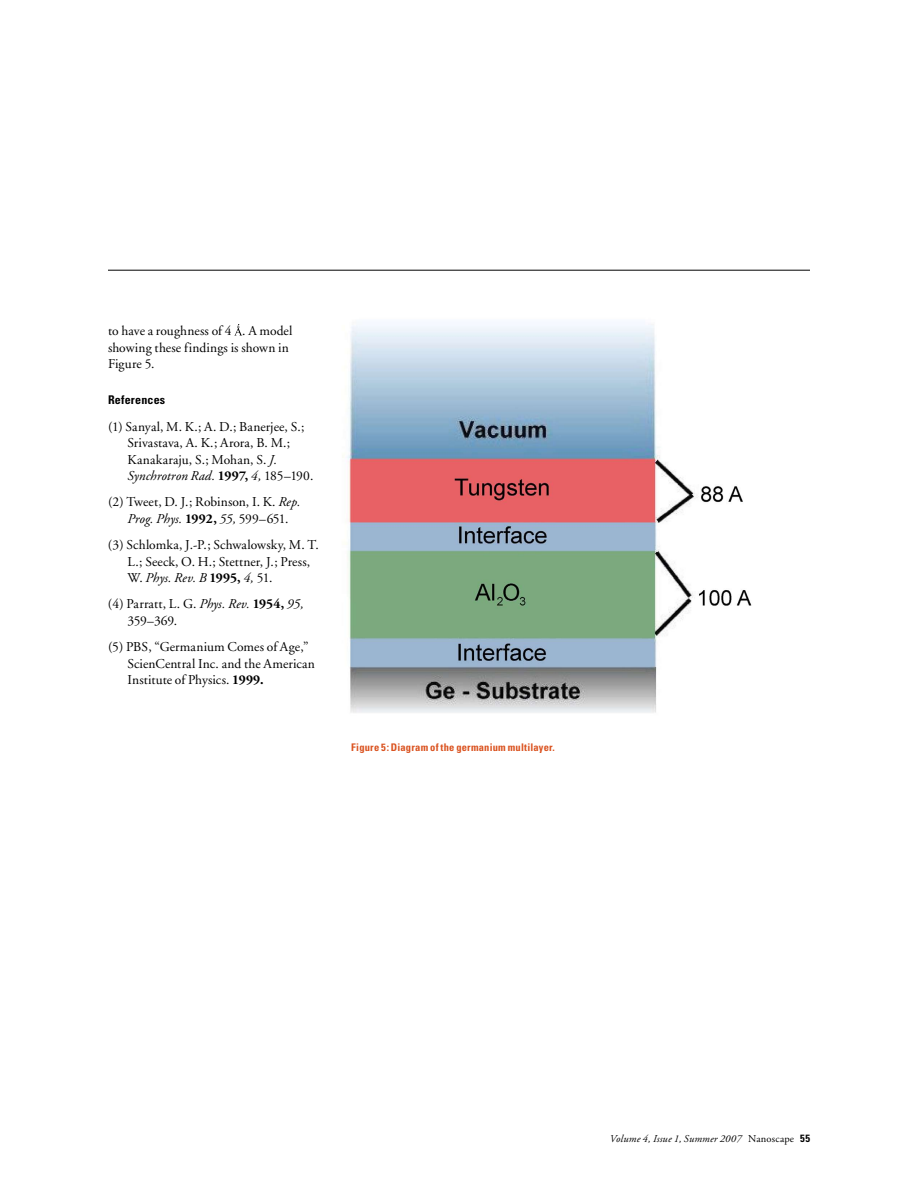
<style>
.page{position:relative;width:918px;height:1188px;background:#fff}
.page>*{position:absolute;margin:0;border:0;box-sizing:border-box;transform-origin:0 0}
.t1{font:13.5px/16.5px "Adobe Garamond";letter-spacing:.01em;color:#000}
.t2{font:700 condensed 12px "Univers";letter-spacing:.015em;color:#000}
.t3{font:700 condensed 10.5px "Univers";letter-spacing:.02em;color:#da521f}
.t4{font:italic 10.5px "Adobe Garamond";letter-spacing:.015em;color:#000}
.s1{font-style:italic}
.s2{font-weight:700}
.s3{font-style:normal}
.s4{font-family:"Univers";font-weight:700;font-style:normal;font-stretch:condensed}
</style>
<div class="page">
<hr style="left:108px;top:270px;width:702px;height:1px;background:#000">
<svg style="left:235px;top:324px;width:7px;height:11px"></svg>
<img style="left:345px;top:325px;width:407px;height:388px">
<p class="t1" style="left:108px;top:323px;width:186px">to have a roughness of 4 . A model showing these findings is shown in<br>Figure 5.</p>
<p class="t2" style="left:108px;top:393px;width:59px">References</p>
<p class="t1" style="left:127px;top:419px;width:187px;text-indent:-19px">(1) Sanyal, M. K.; A. D.; Banerjee, S.; Srivastava, A. K.; Arora, B. M.; Kanakaraju, S.; Mohan, S. <span class="s1">J.<br>Synchrotron Rad.</span> <span class="s2">1997,</span> <span class="s1">4,</span> 185–190.</p>
<p class="t1" style="left:108px;top:494px;width:194px;text-align:center">(2) Tweet, D. J.; Robinson, I. K. <span class="s1">Rep.<br>Prog. Phys.</span> <span class="s2">1992,</span> <span class="s1">55,</span> 599–651.</p>
<p class="t1" style="left:127px;top:537px;width:193px;text-indent:-19px">(3) Schlomka, J.-P.; Schwalowsky, M. T.<br>L.; Seeck, O. H.; Stettner, J.; Press,<br>W. <span class="s1">Phys. Rev. B</span> <span class="s2">1995,</span> <span class="s1">4,</span> 51.</p>
<p class="t1" style="left:127px;top:596px;width:178px;text-indent:-19px">(4) Parratt, L. G. <span class="s1">Phys. Rev.</span> <span class="s2">1954,</span> <span class="s1">95,<br></span>359–369.</p>
<p class="t1" style="left:127px;top:639px;width:189px;text-indent:-19px">(5) PBS, “Germanium Comes of Age,”<br>ScienCentral Inc. and the American<br>Institute of Physics. <span class="s2">1999.</span></p>
<p class="t3" style="left:351px;top:741px;width:205px">Figure 5: Diagram of the germanium multilayer.</p>
<p class="t4" style="left:610px;top:1133px;width:202px">Volume 4, Issue 1, Summer 2007 <span class="s3">Nanoscape</span> <span class="s4">55</span></p>
</div>
